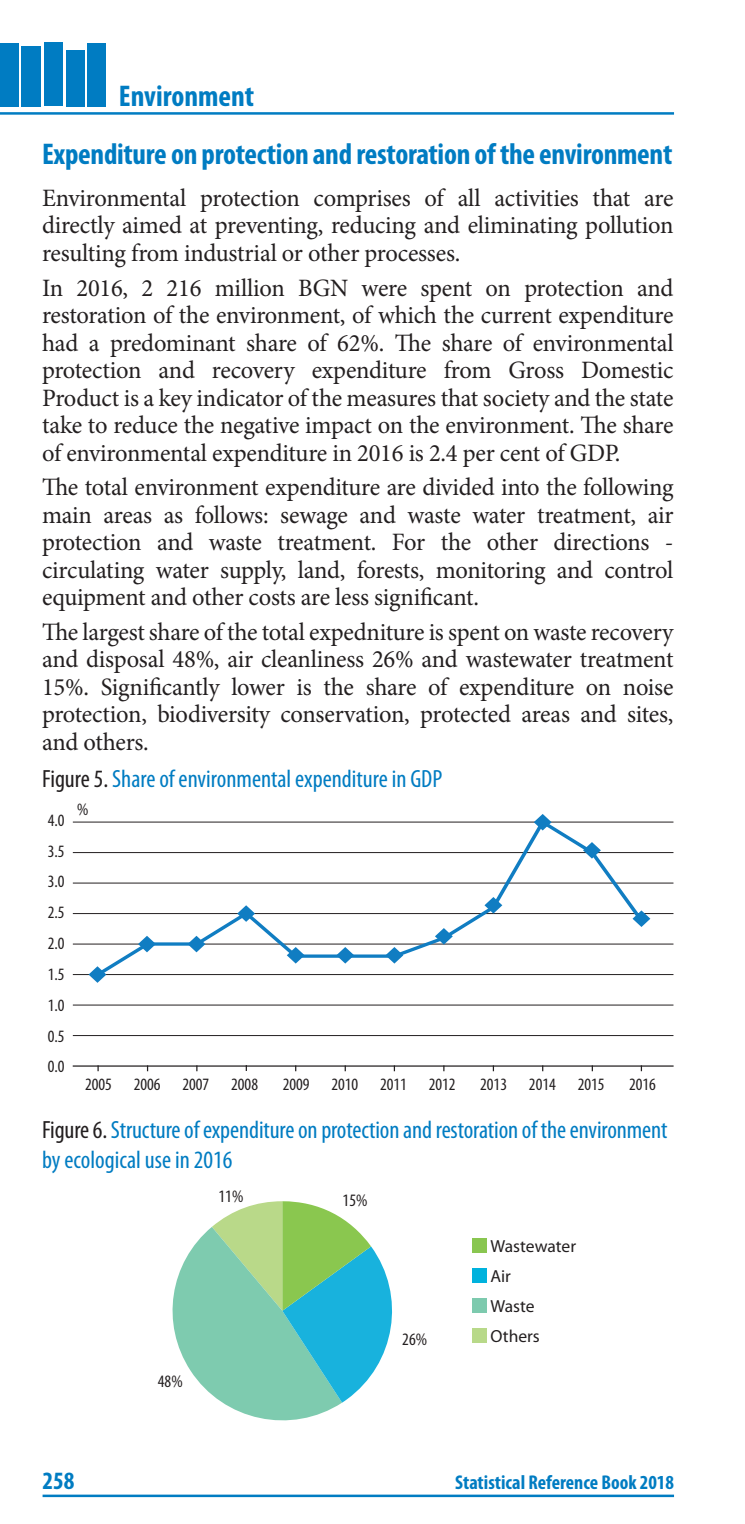
<style>
.page{position:relative;width:745px;height:1524px;background:#fff}
.page>*{position:absolute;margin:0;border:0;box-sizing:border-box;transform-origin:0 0}
.t1{font:700 condensed 30px "Myriad Pro";letter-spacing:-.01em;color:#007cc2}
.t2{font:25px/27.5px "Minion Pro";letter-spacing:-.015em;color:#231f20;text-align:justify}
.t3{font:condensed 25px/30px "Myriad Pro";letter-spacing:-.005em;color:#007cc2}
.t4{font:700 condensed 25px "Myriad Pro";color:#007cc2}
.t5{font:700 condensed 20px "Myriad Pro";color:#007cc2}
.t6{font:18.5px/24px "Myriad Pro";color:#231f20;scale:.94 1}
.t7{font:condensed 17.5px "Myriad Pro";color:#231f20}
.t8{font:17.5px/30px "Myriad Pro";color:#231f20}
.s1{color:#231f20}
</style>
<div class="page">
<hr style="left:0;top:112px;width:673px;height:3px;background:#007cc2">
<div style="left:0;top:43px;width:19px;height:63px;background:#007cc2"></div>
<div style="left:22px;top:46px;width:19px;height:60px;background:#007cc2"></div>
<div style="left:44px;top:42px;width:19px;height:64px;background:#007cc2"></div>
<div style="left:66px;top:50px;width:19px;height:56px;background:#007cc2"></div>
<div style="left:87px;top:43px;width:19px;height:63px;background:#007cc2"></div>
<hr style="left:43px;top:1494px;width:630px;height:3px;background:#007cc2">
<svg style="left:172px;top:1201px;width:220px;height:220px"></svg>
<div style="left:472px;top:1238px;width:14px;height:14px;background:#89c650"></div>
<div style="left:472px;top:1268px;width:14px;height:14px;background:#00b2dd"></div>
<div style="left:472px;top:1298px;width:14px;height:14px;background:#7dcaae"></div>
<div style="left:472px;top:1328px;width:14px;height:14px;background:#b8d989"></div>
<hr style="left:73px;top:1035px;width:599px;height:1px;background:#231f20">
<hr style="left:73px;top:1004px;width:599px;height:1px;background:#231f20">
<hr style="left:73px;top:974px;width:599px;height:1px;background:#231f20">
<hr style="left:73px;top:943px;width:599px;height:1px;background:#231f20">
<hr style="left:73px;top:913px;width:599px;height:1px;background:#231f20">
<hr style="left:73px;top:882px;width:599px;height:1px;background:#231f20">
<hr style="left:73px;top:1065px;width:599px;height:1px;background:#231f20">
<hr style="left:73px;top:852px;width:599px;height:1px;background:#231f20">
<hr style="left:73px;top:821px;width:599px;height:1px;background:#231f20">
<svg style="left:536px;top:814px;width:13px;height:6px"></svg>
<svg style="left:643px;top:912px;width:7px;height:14px"></svg>
<svg style="left:88px;top:967px;width:17px;height:16px"></svg>
<svg style="left:96px;top:820px;width:547px;height:156px"></svg>
<p class="t1" style="left:119px;top:77px;width:137px">Environment</p>
<p class="t1" style="left:42px;top:135px;width:631px">Expenditure on protection and restoration of the environment</p>
<p class="t2" style="left:42px;top:184px;width:632px">Environmental protection comprises of all activities that are directly aimed at preventing, reducing and eliminating pollution resulting from industrial or other processes.</p>
<p class="t2" style="left:42px;top:274px;width:632px">In 2016, 2 216 million BGN were spent on protection and restoration of the environment, of which the current expenditure had a predominant share of 62%. The share of environmental protection and recovery expenditure from Gross Domestic Product is a key indicator of the measures that society and the state take to reduce the negative impact on the environment. The share of environmental expenditure in 2016 is 2.4 per cent of GDP.</p>
<p class="t2" style="left:42px;top:473px;width:632px">The total environment expenditure are divided into the following main areas as follows: sewage and waste water treatment, air protection and waste treatment. For the other directions - circulating water supply, land, forests, monitoring and control equipment and other costs are less significant.</p>
<p class="t2" style="left:42px;top:618px;width:632px">The largest share of the total expedniture is spent on waste recovery and disposal 48%, air cleanliness 26% and wastewater treatment 15%. Significantly lower is the share of expenditure on noise protection, biodiversity conservation, protected areas and sites, and others.</p>
<p class="t3" style="left:42px;top:764px;width:401px"><span class="s1">Figure 5.</span> Share of environmental expenditure in GDP</p>
<p class="t7" style="left:48px;top:809px;width:18px">4.0</p>
<p class="t7" style="left:48px;top:840px;width:18px">3.5</p>
<p class="t7" style="left:48px;top:871px;width:18px">3.0</p>
<p class="t7" style="left:48px;top:902px;width:18px">2.5</p>
<p class="t7" style="left:48px;top:933px;width:18px">2.0</p>
<p class="t7" style="left:48px;top:963px;width:18px">1.5</p>
<p class="t7" style="left:48px;top:994px;width:18px">1.0</p>
<p class="t7" style="left:48px;top:1025px;width:18px">0.5</p>
<p class="t7" style="left:48px;top:1056px;width:18px">0.0</p>
<p class="t7" style="left:77px;top:799px;width:13px">%</p>
<p class="t7" style="left:85px;top:1074px;width:28px">2005</p>
<p class="t7" style="left:134px;top:1074px;width:28px">2006</p>
<p class="t7" style="left:182px;top:1074px;width:28px">2007</p>
<p class="t7" style="left:231px;top:1074px;width:28px">2008</p>
<p class="t7" style="left:282px;top:1074px;width:28px">2009</p>
<p class="t7" style="left:331px;top:1074px;width:28px">2010</p>
<p class="t7" style="left:380px;top:1074px;width:28px">2011</p>
<p class="t7" style="left:428px;top:1074px;width:28px">2012</p>
<p class="t7" style="left:480px;top:1074px;width:28px">2013</p>
<p class="t7" style="left:528px;top:1074px;width:28px">2014</p>
<p class="t7" style="left:577px;top:1074px;width:28px">2015</p>
<p class="t7" style="left:628px;top:1074px;width:28px">2016</p>
<p class="t3" style="left:42px;top:1114px;width:626px"><span class="s1">Figure 6.</span> Structure of expenditure on protection and restoration of the environment by ecological use in 2016</p>
<p class="t7" style="left:218px;top:1185px;width:26px">11%</p>
<p class="t7" style="left:342px;top:1189px;width:26px">15%</p>
<p class="t7" style="left:158px;top:1370px;width:26px">48%</p>
<p class="t7" style="left:402px;top:1328px;width:26px">26%</p>
<p class="t8" style="left:490px;top:1231px;width:87px">Wastewater<br>Air<br>Waste<br>Others</p>
<p class="t6" style="left:497px;top:1267px;width:58px">води<br>Въздух</p>
<p class="t6" style="left:497px;top:1321px;width:82px">Отпадъци</p>
<p class="t4" style="left:43px;top:1464px;width:33px">258</p>
<p class="t5" style="left:455px;top:1469px;width:220px">Statistical Reference Book 2018</p>
</div>
